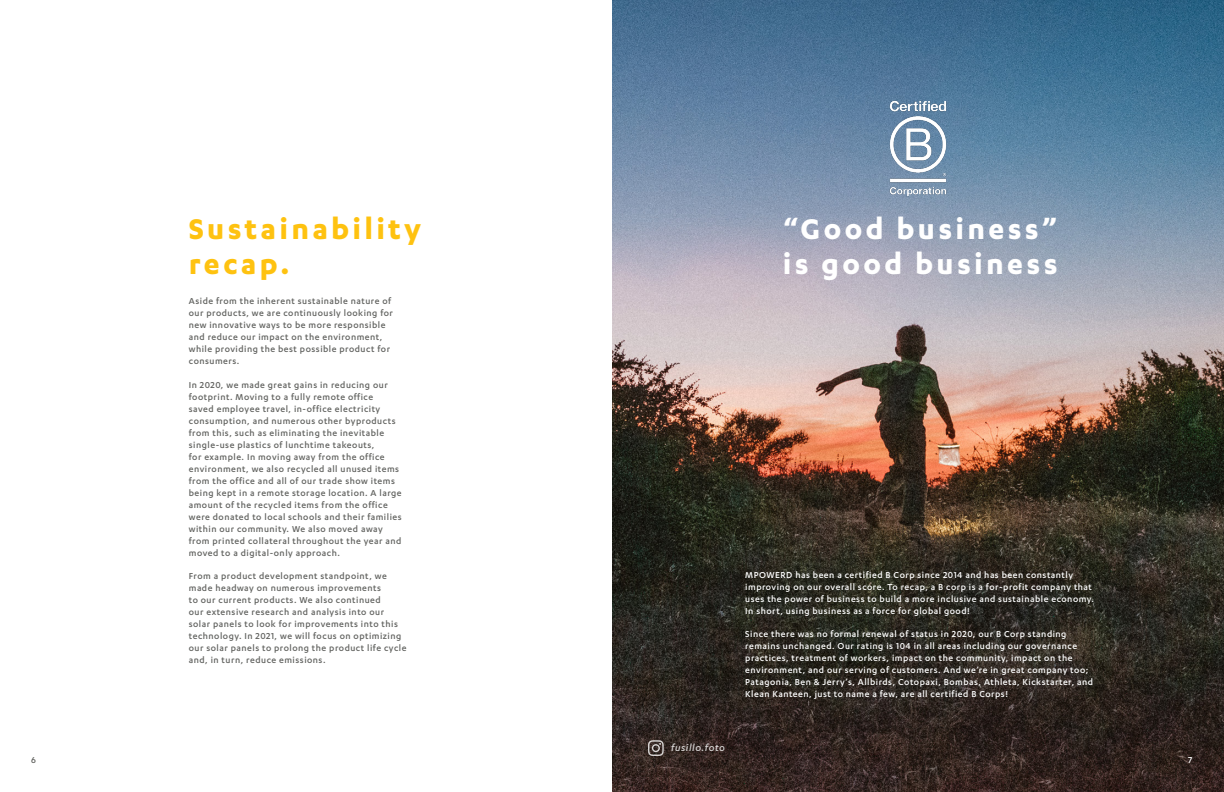
<style>
.page{position:relative;width:1224px;height:792px;background:#fff}
.page>*{position:absolute;margin:0;border:0;box-sizing:border-box;transform-origin:0 0}
.t1{font:700 33px/35px "Karbon";letter-spacing:.1em;color:#fff}
.t2{font:700 33px/35px "Karbon";letter-spacing:.1em;color:#fec210}
.t3{font:italic 500 11px "Karbon";letter-spacing:.05em;color:#fff}
.t4{font:500 10px/12px "Karbon";letter-spacing:.05em;color:#626360}
.t5{font:500 10px/12px "Karbon";letter-spacing:.05em;color:#fff}
</style>
<div class="page">
<img style="left:612px;top:0;width:612px;height:792px">
<img style="left:878px;top:90px;width:80px;height:116px">
<svg style="left:648px;top:740px;width:16px;height:16px"></svg>
<p class="t2" style="left:189px;top:210px;width:234px">Sustainability recap.</p>
<p class="t4" style="left:189px;top:295px;width:206px">Aside from the inherent sustainable nature of our products, we are continuously looking for new innovative ways to be more responsible and reduce our impact on the environment, while providing the best possible product for consumers.</p>
<p class="t4" style="left:189px;top:378px;width:214px">In 2020, we made great gains in reducing our footprint. Moving to a fully remote office<br>saved employee travel, in-office electricity consumption, and numerous other byproducts from this, such as eliminating the inevitable single-use plastics of lunchtime takeouts,<br>for example. In moving away from the office environment, we also recycled all unused items from the office and all of our trade show items being kept in a remote storage location. A large amount of the recycled items from the office were donated to local schools and their families within our community. We also moved away from printed collateral throughout the year and moved to a digital-only approach.</p>
<p class="t4" style="left:189px;top:570px;width:219px">From a product development standpoint, we made headway on numerous improvements<br>to our current products. We also continued<br>our extensive research and analysis into our solar panels to look for improvements into this technology. In 2021, we will focus on optimizing our solar panels to prolong the product life cycle and, in turn, reduce emissions.</p>
<p class="t1" style="left:783px;top:210px;width:276px">“Good business” is good business</p>
<p class="t3" style="left:671px;top:741px;width:55px">fusillo.foto</p>
<p class="t5" style="left:745px;top:568px;width:350px">MPOWERD has been a certified B Corp since 2014 and has been constantly improving on our overall score. To recap, a B corp is a for-profit company that uses the power of business to build a more inclusive and sustainable economy.<br>In short, using business as a force for global good!</p>
<p class="t5" style="left:745px;top:628px;width:349px">Since there was no formal renewal of status in 2020, our B Corp standing remains unchanged. Our rating is 104 in all areas including our governance practices, treatment of workers, impact on the community, impact on the environment, and our serving of customers. And we’re in great company too; Patagonia, Ben &amp; Jerry’s, Allbirds, Cotopaxi, Bombas, Athleta, Kickstarter, and Klean Kanteen, just to name a few, are all certified B Corps!</p>
<p class="t4" style="left:31px;top:753px;width:6px">6</p>
<p class="t5" style="left:1188px;top:753px;width:6px">7</p>
</div>
